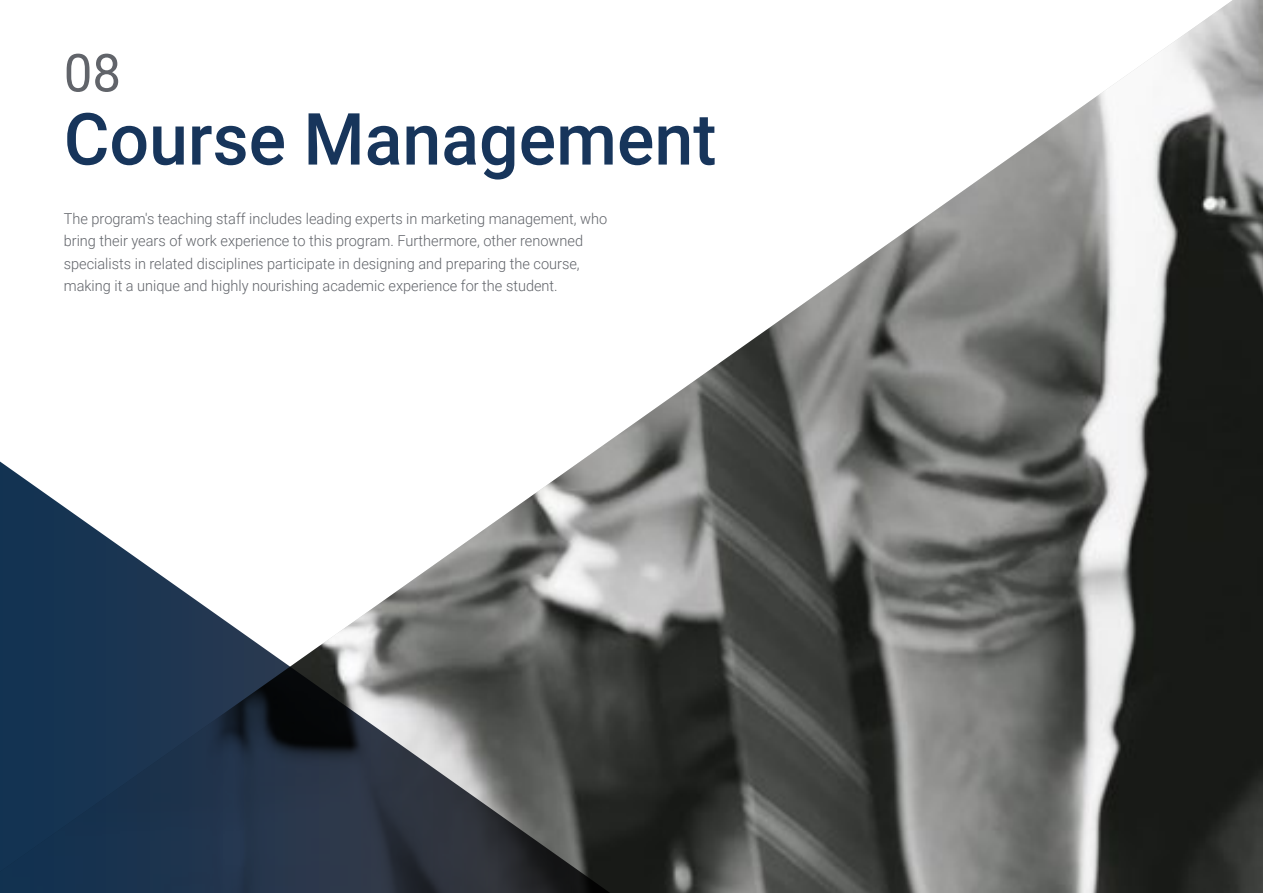
<style>
.page{position:relative;width:1263px;height:893px;background:#fff}
.page>*{position:absolute;margin:0;border:0;box-sizing:border-box;transform-origin:0 0}
.t1{font:500 72px "Roboto";color:#17355b}
.t2{font:52.5px "Roboto";color:#61646a}
.t3{font:300 15px/22.5px "Roboto";color:#61646a}
</style>
<div class="page">
<img style="left:602px;top:0;width:661px;height:893px">
<svg style="left:0;top:446px;width:640px;height:447px"></svg>
<h2 class="t2" style="left:64px;top:36px;width:59px">08</h2>
<h1 class="t1" style="left:64px;top:89px;width:654px">Course Management</h1>
<p class="t3" style="left:64px;top:207px;width:545px">The program's teaching staff includes leading experts in marketing management, who bring their years of work experience to this program. Furthermore, other renowned specialists in related disciplines participate in designing and preparing the course, making it a unique and highly nourishing academic experience for the student.</p>
</div>
